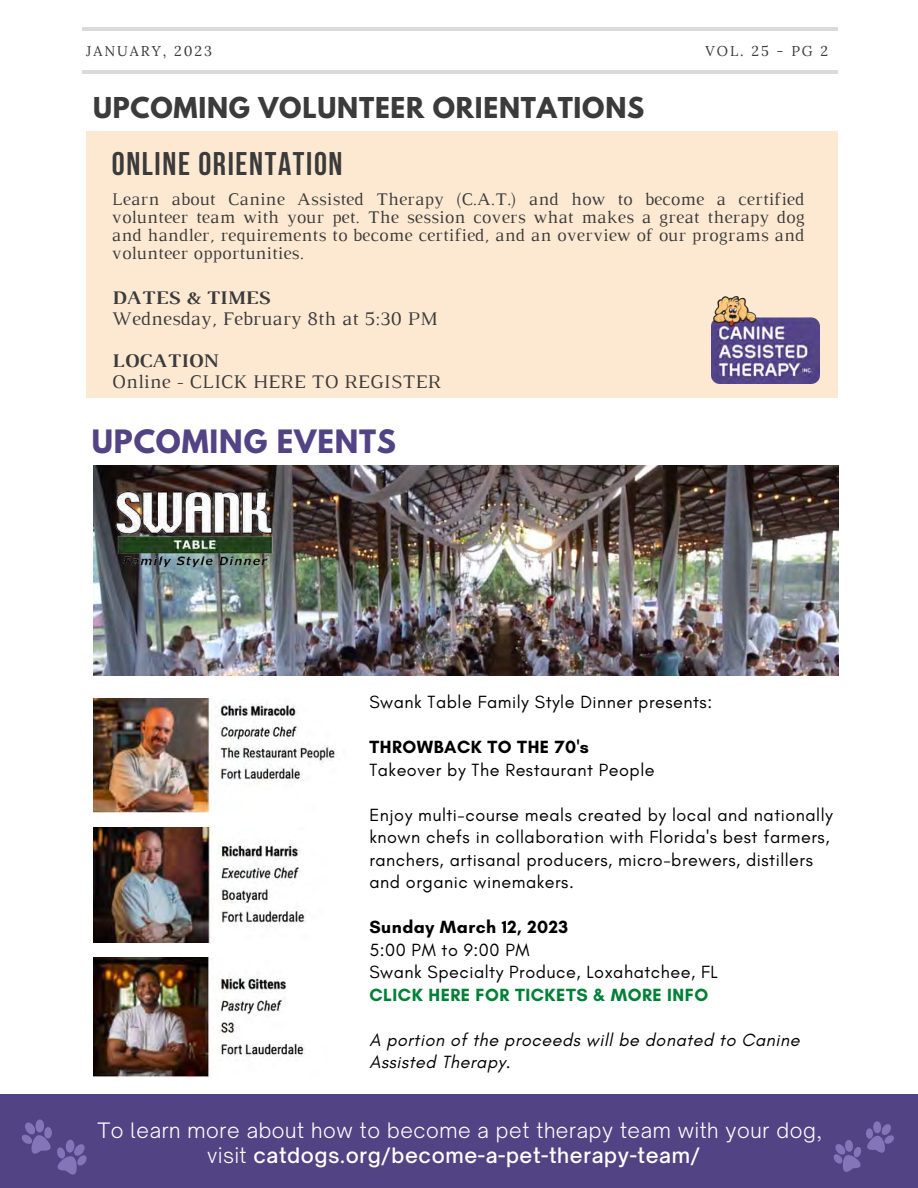
<style>
.page{position:relative;width:918px;height:1188px;background:#fff}
.page>*{position:absolute;margin:0;border:0;box-sizing:border-box;transform-origin:0 0}
.t1{font:700 32.7px "Bebas Neue";letter-spacing:.05em;color:#3b3b3b}
.t2{font:700 28.5px "League Spartan";letter-spacing:.03em;color:#524484}
.t3{font:700 25.5px "League Spartan";letter-spacing:.03em;color:#3b3b3b}
.t4{font:300 20.4px/24.8px "Open Sauce One";letter-spacing:.03em;color:#fff}
.t5{font:19.65px "Luthier";letter-spacing:.01em;color:#3b3b3b}
.t6{font:700 19.65px "Luthier";letter-spacing:.01em;color:#3b3b3b}
.t7{font:18.15px/18px "Luthier";letter-spacing:.01em;color:#3b3b3b;text-align:justify}
.t8{font:18px/22.5px "Glacial Indifference";letter-spacing:.03em;color:#000}
.t9{font:italic 18px/22.5px "Glacial Indifference";letter-spacing:.03em;color:#000}
.t10{font:700 18px "Glacial Indifference";letter-spacing:.03em;color:#000}
.t11{font:700 18px "Glacial Indifference";letter-spacing:.03em;color:#008037}
.t12{font:14.25px "Lora";letter-spacing:.14em;color:#3b3b3b}
.s1{font-weight:500}
</style>
<div class="page">
<hr style="left:82px;top:28px;width:756px;height:3px;background:#000">
<hr style="left:82px;top:71px;width:756px;height:3px;background:#000">
<div style="left:0;top:1094px;width:918px;height:94px;background:#524484"></div>
<svg style="left:834px;top:1121px;width:60px;height:51px"></svg>
<svg style="left:22px;top:1119px;width:65px;height:56px"></svg>
<div style="left:86px;top:132px;width:752px;height:266px;background:#fde9d2"></div>
<img style="left:712px;top:296px;width:108px;height:87px">
<img style="left:93px;top:465px;width:746px;height:211px">
<img style="left:112px;top:485px;width:165px;height:87px">
<img style="left:93px;top:698px;width:242px;height:114px">
<img style="left:93px;top:958px;width:212px;height:120px">
<img style="left:93px;top:828px;width:213px;height:114px">
<p class="t12" style="left:86px;top:41px;width:127px">JANUARY, 2023</p>
<p class="t12" style="left:706px;top:41px;width:124px">VOL. 25 - PG 2</p>
<h3 class="t3" style="left:93px;top:95px;width:553px">UPCOMING VOLUNTEER ORIENTATIONS</h3>
<h1 class="t1" style="left:112px;top:150px;width:232px">ONLINE ORIENTATION</h1>
<p class="t7" style="left:112px;top:191px;width:694px">Learn about Canine Assisted Therapy (C.A.T.) and how to become a certified volunteer team with your pet. The session covers what makes a great therapy dog and handler, requirements to become certified, and an overview of our programs and volunteer opportunities.</p>
<p class="t6" style="left:112px;top:290px;width:160px">DATES &amp; TIMES</p>
<p class="t5" style="left:112px;top:311px;width:327px">Wednesday, February 8th at 5:30 PM</p>
<p class="t6" style="left:112px;top:353px;width:108px">LOCATION</p>
<p class="t5" style="left:112px;top:374px;width:331px">Online - CLICK HERE TO REGISTER</p>
<h2 class="t2" style="left:92px;top:428px;width:306px">UPCOMING EVENTS</h2>
<p class="t8" style="left:369px;top:691px;width:344px">Swank Table Family Style Dinner presents:</p>
<p class="t10" style="left:369px;top:736px;width:221px">THROWBACK TO THE 70's</p>
<p class="t8" style="left:369px;top:758px;width:287px">Takeover by The Restaurant People</p>
<p class="t8" style="left:369px;top:803px;width:465px">Enjoy multi-course meals created by local and nationally known chefs in collaboration with Florida's best farmers, ranchers, artisanal producers, micro-brewers, distillers and organic winemakers.</p>
<p class="t10" style="left:369px;top:916px;width:200px">Sunday March 12, 2023</p>
<p class="t8" style="left:369px;top:938px;width:350px">5:00 PM to 9:00 PM<br>Swank Specialty Produce, Loxahatchee, FL</p>
<p class="t11" style="left:369px;top:983px;width:340px">CLICK HERE FOR TICKETS &amp; MORE INFO</p>
<p class="t9" style="left:369px;top:1028px;width:432px">A portion of the proceeds will be donated to Canine<br>Assisted Therapy.</p>
<p class="t4" style="left:207px;top:1118px;width:617px;text-indent:-110px">To learn more about how to become a pet therapy team with your dog, visit <span class="s1">catdogs.org/become-a-pet-therapy-team/</span></p>
</div>
